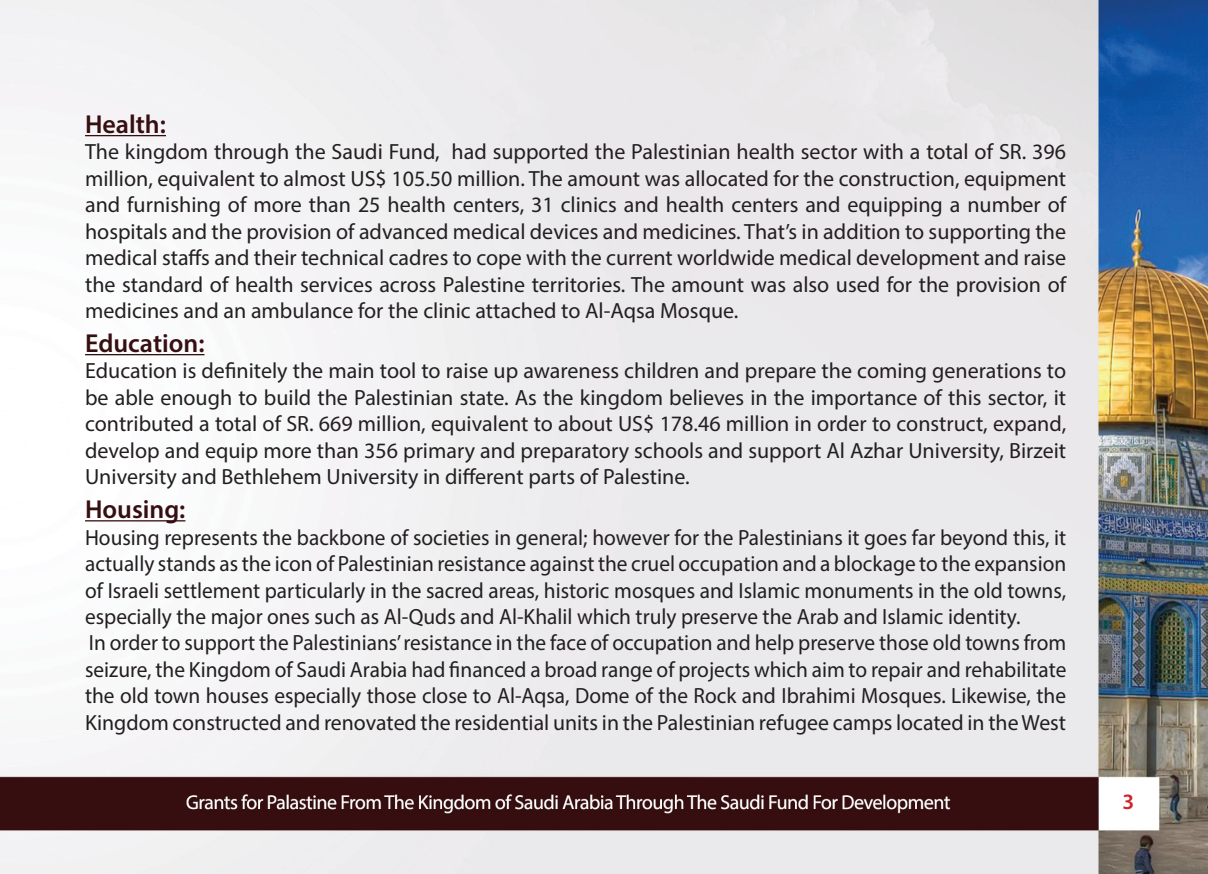
<style>
.page{position:relative;width:1208px;height:874px;background:#fff}
.page>*{position:absolute;margin:0;border:0;box-sizing:border-box;transform-origin:0 0}
.t1{font:600 26px "Myriad Pro";color:#360f11}
.t2{font:22px/26.4px "Myriad Pro";color:#231f20;text-align:justify}
.t3{font:600 22px "Myriad Pro";color:#d1232a}
</style>
<div class="page">
<img style="left:0;top:0;width:1207px;height:873px">
<hr style="left:85px;top:135px;width:81px;height:1px;background:#360f11">
<hr style="left:85px;top:354px;width:119px;height:1px;background:#360f11">
<hr style="left:85px;top:520px;width:100px;height:1px;background:#360f11">
<p class="t1" style="left:85px;top:108px;width:82px">Health:</p>
<p class="t2" style="left:85px;top:138px;width:982px">The kingdom through the Saudi Fund, had supported the Palestinian health sector with a total of SR. 396 million, equivalent to almost US$ 105.50 million. The amount was allocated for the construction, equipment and furnishing of more than 25 health centers, 31 clinics and health centers and equipping a number of hospitals and the provision of advanced medical devices and medicines. That’s in addition to supporting the medical staffs and their technical cadres to cope with the current worldwide medical development and raise the standard of health services across Palestine territories. The amount was also used for the provision of medicines and an ambulance for the clinic attached to Al-Aqsa Mosque.</p>
<p class="t1" style="left:85px;top:326px;width:121px">Education:</p>
<p class="t2" style="left:85px;top:357px;width:982px">Education is definitely the main tool to raise up awareness children and prepare the coming generations to be able enough to build the Palestinian state. As the kingdom believes in the importance of this sector, it contributed a total of SR. 669 million, equivalent to about US$ 178.46 million in order to construct, expand, develop and equip more than 356 primary and preparatory schools and support Al Azhar University, Birzeit University and Bethlehem University in different parts of Palestine.</p>
<p class="t1" style="left:85px;top:492px;width:102px">Housing:</p>
<p class="t2" style="left:85px;top:523px;width:982px;text-align:left">Housing represents the backbone of societies in general; however for the Palestinians it goes far beyond this, it actually stands as the icon of Palestinian resistance against the cruel occupation and a blockage to the expansion of Israeli settlement particularly in the sacred areas, historic mosques and Islamic monuments in the old towns, especially the major ones such as Al-Quds and Al-Khalil which truly preserve the Arab and Islamic identity.<br>In order to support the Palestinians’ resistance in the face of occupation and help preserve those old towns from seizure, the Kingdom of Saudi Arabia had financed a broad range of projects which aim to repair and rehabilitate the old town houses especially those close to Al-Aqsa, Dome of the Rock and Ibrahimi Mosques. Likewise, the Kingdom constructed and renovated the residential units in the Palestinian refugee camps located in the West</p>
<p class="t3" style="left:1122px;top:786px;width:13px">3</p>
</div>
